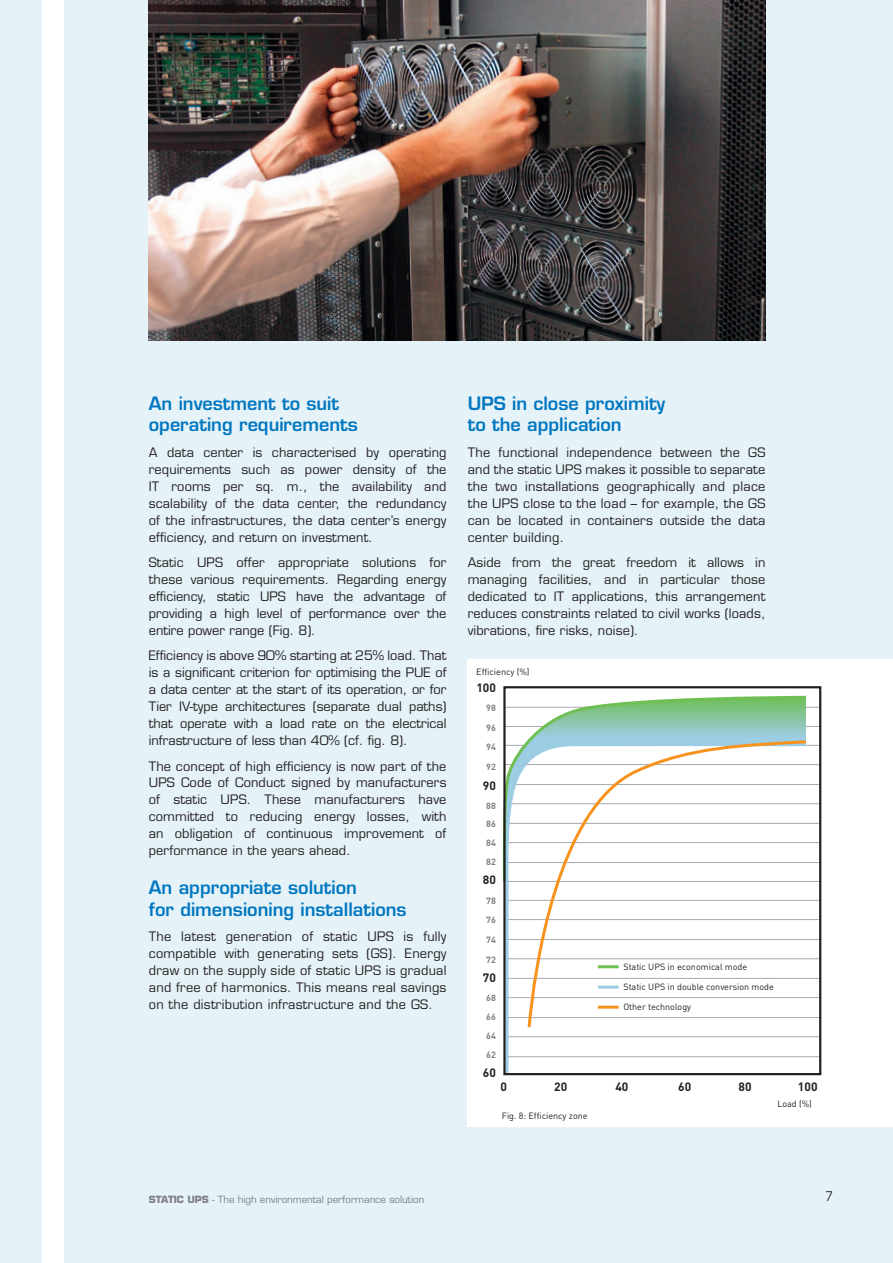
<style>
.page{position:relative;width:893px;height:1263px;background:#e5f2f8}
.page>*{position:absolute;margin:0;border:0;box-sizing:border-box;transform-origin:0 0}
.t1{font:600 18px/21.6px "Eurostile";color:#0077c0}
.t2{font:condensed 13.5px "Eurostile";color:#231f20}
.t3{font:12.75px/17px "Eurostile";letter-spacing:.01em;color:#231f20;text-align:justify}
.t4{font:700 12px "DINOT";color:#231f20}
.t5{font:9.75px "Eurostile";letter-spacing:-.005em;color:#808285}
.t6{font:9px "DINOT";color:#231f20}
.t7{font:700 9px/19.6px "DINOT";color:#808285;text-align:justify}
.s1{font-weight:700}
</style>
<div class="page">
<div style="left:43px;top:0;width:21px;height:1263px;background:#fff"></div>
<div style="left:468px;top:659px;width:425px;height:468px;background:#fff"></div>
<hr style="left:504px;top:707px;width:315px;height:1px;background:#a8a9ad">
<hr style="left:504px;top:726px;width:315px;height:1px;background:#a8a9ad">
<hr style="left:504px;top:745px;width:315px;height:1px;background:#a8a9ad">
<hr style="left:504px;top:764px;width:315px;height:1px;background:#a8a9ad">
<hr style="left:504px;top:784px;width:315px;height:1px;background:#a8a9ad">
<hr style="left:504px;top:803px;width:315px;height:1px;background:#a8a9ad">
<hr style="left:504px;top:823px;width:315px;height:1px;background:#a8a9ad">
<hr style="left:504px;top:842px;width:315px;height:1px;background:#a8a9ad">
<hr style="left:504px;top:862px;width:315px;height:1px;background:#a8a9ad">
<hr style="left:504px;top:881px;width:315px;height:1px;background:#a8a9ad">
<hr style="left:504px;top:900px;width:315px;height:1px;background:#a8a9ad">
<hr style="left:504px;top:919px;width:315px;height:1px;background:#a8a9ad">
<hr style="left:504px;top:939px;width:315px;height:1px;background:#a8a9ad">
<hr style="left:504px;top:958px;width:315px;height:1px;background:#a8a9ad">
<hr style="left:504px;top:978px;width:315px;height:1px;background:#a8a9ad">
<hr style="left:504px;top:997px;width:315px;height:1px;background:#a8a9ad">
<hr style="left:504px;top:1017px;width:315px;height:1px;background:#a8a9ad">
<hr style="left:504px;top:1036px;width:315px;height:1px;background:#a8a9ad">
<hr style="left:504px;top:1056px;width:315px;height:1px;background:#a8a9ad">
<svg style="left:506px;top:695px;width:303px;height:44px"></svg>
<svg style="left:502px;top:742px;width:307px;height:334px"></svg>
<div style="left:503px;top:686px;width:318px;height:389px;border:2px solid #231f20"></div>
<svg style="left:526px;top:739px;width:283px;height:291px"></svg>
<img style="left:149px;top:0;width:616px;height:340px">
<h1 class="t1" style="left:149px;top:392px;width:210px">An investment to suit operating requirements</h1>
<p class="t3" style="left:149px;top:444px;width:299px">A data center is characterised by operating requirements such as power density of the IT rooms per sq. m., the availability and scalability of the data center, the redundancy of the infrastructures, the data center’s energy efficiency, and return on investment.</p>
<p class="t3" style="left:149px;top:554px;width:299px">Static UPS offer appropriate solutions for these various requirements. Regarding energy efficiency, static UPS have the advantage of providing a high level of performance over the entire power range (Fig. 8).</p>
<p class="t3" style="left:149px;top:647px;width:299px">Efficiency is above 90% starting at 25% load. That is a significant criterion for optimising the PUE of a data center at the start of its operation, or for Tier IV-type architectures (separate dual paths) that operate with a load rate on the electrical infrastructure of less than 40% (cf. fig. 8).</p>
<p class="t3" style="left:149px;top:757px;width:299px">The concept of high efficiency is now part of the UPS Code of Conduct signed by manufacturers of static UPS. These manufacturers have committed to reducing energy losses, with an obligation of continuous improvement of performance in the years ahead.</p>
<h1 class="t1" style="left:149px;top:876px;width:259px">An appropriate solution<br>for dimensioning installations</h1>
<p class="t3" style="left:149px;top:928px;width:299px">The latest generation of static UPS is fully compatible with generating sets (GS). Energy draw on the supply side of static UPS is gradual and free of harmonics. This means real savings on the distribution infrastructure and the GS.</p>
<h1 class="t1" style="left:468px;top:392px;width:199px">UPS in close proximity to the application</h1>
<p class="t3" style="left:468px;top:444px;width:299px">The functional independence between the GS and the static UPS makes it possible to separate the two installations geographically and place the UPS close to the load – for example, the GS can be located in containers outside the data center building.</p>
<p class="t3" style="left:468px;top:554px;width:299px">Aside from the great freedom it allows in managing facilities, and in particular those dedicated to IT applications, this arrangement reduces constraints related to civil works (loads, vibrations, fire risks, noise).</p>
<p class="t6" style="left:476px;top:666px;width:55px">Efficiency (%)</p>
<p class="t4" style="left:476px;top:679px;width:21px">100</p>
<p class="t7" style="left:486px;top:698px;width:11px">98<br>96<br>94<br>92</p>
<p class="t4" style="left:483px;top:777px;width:15px">90</p>
<p class="t7" style="left:486px;top:795px;width:11px;line-height:18.9px">88<br>86<br>84<br>82</p>
<p class="t4" style="left:483px;top:872px;width:15px">80</p>
<p class="t7" style="left:486px;top:890px;width:11px">78<br>76<br>74<br>72</p>
<p class="t4" style="left:483px;top:970px;width:15px">70</p>
<p class="t7" style="left:486px;top:988px;width:11px;line-height:18.9px">68<br>66<br>64<br>62</p>
<p class="t4" style="left:483px;top:1064px;width:15px">60</p>
<p class="t6" style="left:623px;top:961px;width:125px">Static UPS in economical mode</p>
<p class="t6" style="left:623px;top:981px;width:152px">Static UPS in double conversion mode</p>
<p class="t6" style="left:623px;top:1001px;width:69px">Other technology</p>
<p class="t4" style="left:500px;top:1078px;width:8px">0</p>
<p class="t4" style="left:554px;top:1078px;width:15px">20</p>
<p class="t4" style="left:615px;top:1078px;width:15px">40</p>
<p class="t4" style="left:678px;top:1078px;width:15px">60</p>
<p class="t4" style="left:738px;top:1078px;width:15px">80</p>
<p class="t4" style="left:798px;top:1078px;width:21px">100</p>
<p class="t6" style="left:502px;top:1109px;width:87px">Fig. 8: Efficiency zone</p>
<p class="t6" style="left:777px;top:1097px;width:36px">Load (%)</p>
<p class="t5" style="left:149px;top:1193px;width:277px"><span class="s1">STATIC UPS</span> - The high environmental performance solution</p>
<p class="t2" style="left:825px;top:1188px;width:9px">7</p>
</div>
